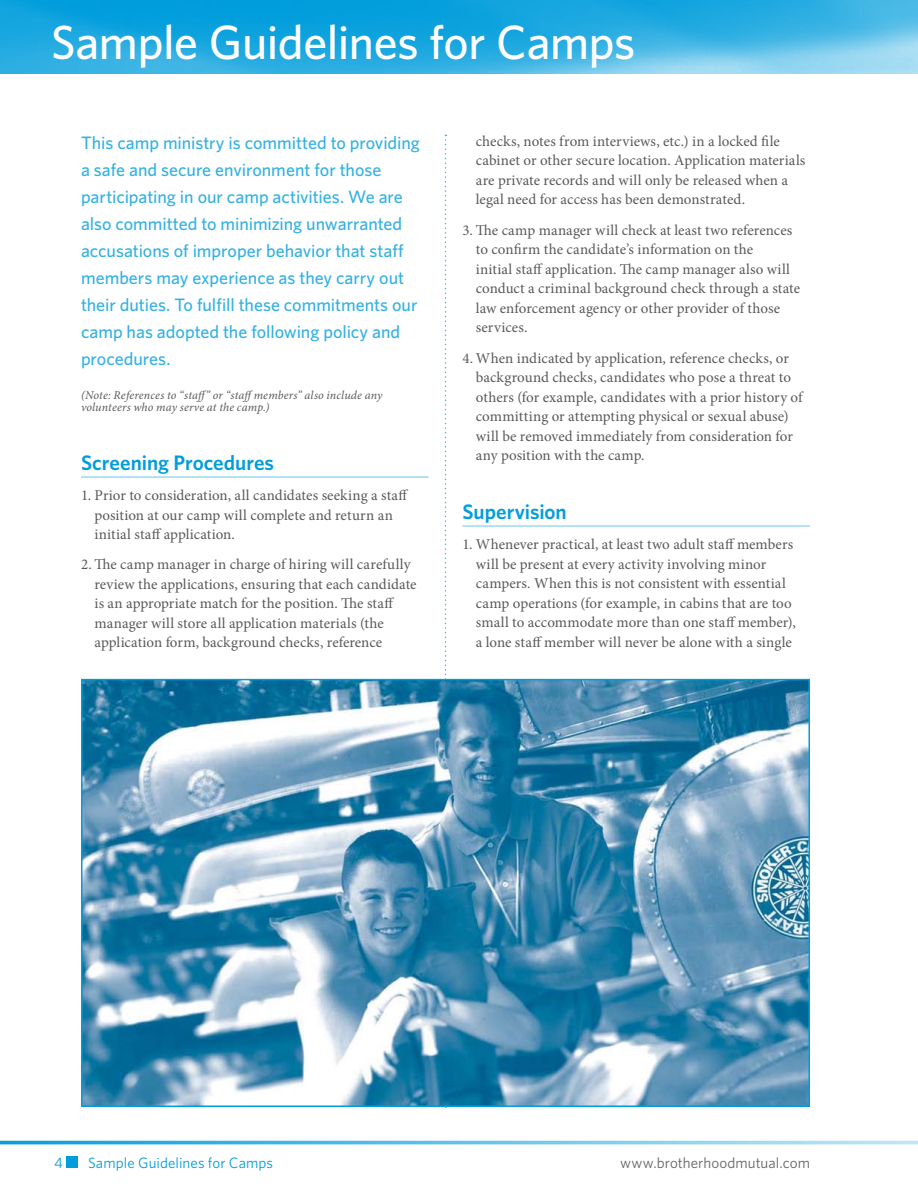
<style>
.page{position:relative;width:918px;height:1188px;background:#fff}
.page>*{position:absolute;margin:0;border:0;box-sizing:border-box;transform-origin:0 0}
.t1{font:500 48px "Whitney";letter-spacing:-.01em;color:#fff}
.t2{font:600 21px "Whitney";color:#009ddc}
.t3{font:500 18px/27px "Whitney";letter-spacing:-.005em;color:#33b1e3}
.t4{font:15px/19.5px "Minion Pro";letter-spacing:.005em;color:#58595b}
.t5{font:15px "Whitney";letter-spacing:.005em;color:#009ddc}
.t6{font:15px "Whitney";letter-spacing:.01em;color:#636467}
.t7{font:italic 12px/12px "Minion Pro";letter-spacing:.015em;color:#58595b}
</style>
<div class="page">
<img style="left:0;top:0;width:918px;height:74px">
<div style="left:66px;top:1156px;width:12px;height:12px;background:#009ddc"></div>
<svg style="left:445px;top:135px;width:2px;height:973px"></svg>
<hr style="left:81px;top:476px;width:348px;height:2px;background:#99d8f1">
<hr style="left:462px;top:525px;width:348px;height:2px;background:#99d8f1">
<img style="left:84px;top:682px;width:723px;height:422px">
<div style="left:81px;top:679px;width:729px;height:428px;border:2px solid #009ddc"></div>
<h1 class="t1" style="left:51px;top:14px;width:586px">Sample Guidelines for Camps</h1>
<p class="t3" style="left:81px;top:129px;width:340px">This camp ministry is committed to providing a safe and secure environment for those participating in our camp activities. We are also committed to minimizing unwarranted accusations of improper behavior that staff members may experience as they carry out their duties. To fulfill these commitments our camp has adopted the following policy and procedures.</p>
<p class="t7" style="left:81px;top:389px;width:303px">(Note: References to “staff” or “staffmembers” also include any volunteers who may serve at the camp.)</p>
<h2 class="t2" style="left:81px;top:450px;width:195px">Screening Procedures</h2>
<p class="t4" style="left:94px;top:486px;width:315px;text-indent:-14px">1. Prior to consideration, all candidates seeking a staff position at our camp will complete and return an initial staff application.</p>
<p class="t4" style="left:94px;top:555px;width:324px;text-indent:-14px">2.The camp manager in charge of hiring will carefully review the applications, ensuring that each candidate is an appropriate match for the position. The staff manager will store all application materials (the application form, background checks, reference</p>
<p class="t4" style="left:476px;top:131px;width:331px">checks, notes from interviews, etc.) in a locked file cabinet or other secure location. Application materials are private records and will only be released when a legal need for access has been demonstrated.</p>
<p class="t4" style="left:476px;top:220px;width:326px;text-indent:-14px">3. The camp manager will check at least two references to confirm the candidate’s information on the<br>initial staff application. The camp manager also will conduct a criminal background check through a state law enforcement agency or other provider of those services.</p>
<p class="t4" style="left:476px;top:348px;width:328px;text-indent:-14px">4. When indicated by application, reference checks, or background checks, candidates who pose a threat to others (for example, candidates with a prior history of committing or attempting physical or sexual abuse) will be removed immediately from consideration for any position with the camp.</p>
<h2 class="t2" style="left:462px;top:499px;width:106px">Supervision</h2>
<p class="t4" style="left:476px;top:535px;width:322px;text-indent:-14px">1. Whenever practical, at least two adult staff members will be present at every activity involving minor campers. When this is not consistent with essential camp operations (for example, in cabins that are too small to accommodate more than one staff member), a lone staff member will never be alone with a single</p>
<p class="t5" style="left:54px;top:1154px;width:10px">4</p>
<p class="t5" style="left:88px;top:1154px;width:186px">Sample Guidelines for Camps</p>
<p class="t6" style="left:620px;top:1154px;width:191px">www.brotherhoodmutual.com</p>
</div>
